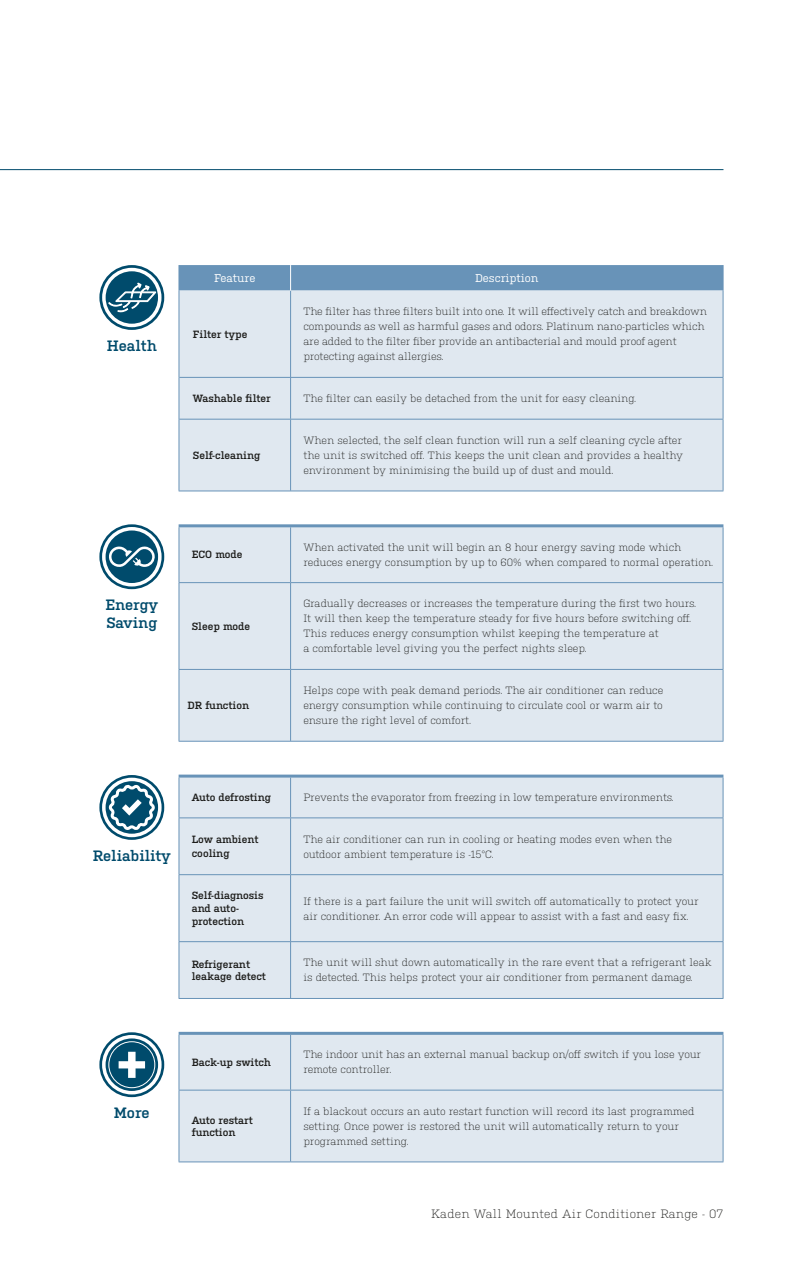
<style>
.page{position:relative;width:808px;height:1263px;background:#fff}
.page>*{position:absolute;margin:0;border:0;box-sizing:border-box;transform-origin:0 0}
.t1{font:700 52.5px "Gotham";color:#fff}
.t2{font:600 15px/18px "Kulturista";color:#004b6c}
.t3{font:300 12px "Kulturista";letter-spacing:.02em;color:#1d1d1b}
.t4{font:11.25px "Kulturista";color:#fff}
.t5{font:300 10.5px/15px "Kulturista";color:#1d1d1b}
.t6{font:600 10.5px/12.6px "Kulturista";color:#1d1d1b}
</style>
<div class="page">
<hr style="left:0;top:169px;width:723px;height:1px;background:#004b6c">
<svg style="left:179px;top:291px;width:544px;height:870px;background:#e2eaf1"></svg>
<hr style="left:290px;top:291px;width:1px;height:86px;background:#6893b8">
<hr style="left:290px;top:378px;width:1px;height:41px;background:#6893b8">
<hr style="left:723px;top:378px;width:1px;height:41px;background:#6893b8">
<hr style="left:290px;top:420px;width:1px;height:71px;background:#6893b8">
<hr style="left:723px;top:527px;width:1px;height:55px;background:#6893b8">
<hr style="left:723px;top:583px;width:1px;height:86px;background:#6893b8">
<hr style="left:723px;top:670px;width:1px;height:71px;background:#6893b8">
<hr style="left:723px;top:777px;width:1px;height:40px;background:#6893b8">
<hr style="left:723px;top:818px;width:1px;height:56px;background:#6893b8">
<hr style="left:723px;top:1035px;width:1px;height:55px;background:#6893b8">
<hr style="left:723px;top:1090px;width:1px;height:71px;background:#6893b8">
<hr style="left:291px;top:582px;width:432px;height:1px;background:#6893b8">
<hr style="left:291px;top:669px;width:432px;height:1px;background:#6893b8">
<hr style="left:291px;top:817px;width:432px;height:1px;background:#6893b8">
<hr style="left:291px;top:874px;width:432px;height:1px;background:#6893b8">
<hr style="left:291px;top:1090px;width:432px;height:1px;background:#6893b8">
<hr style="left:291px;top:1161px;width:432px;height:1px;background:#6893b8">
<hr style="left:179px;top:582px;width:112px;height:1px;background:#6893b8">
<hr style="left:179px;top:669px;width:112px;height:1px;background:#6893b8">
<hr style="left:179px;top:817px;width:112px;height:1px;background:#6893b8">
<hr style="left:179px;top:874px;width:112px;height:1px;background:#6893b8">
<hr style="left:179px;top:1090px;width:112px;height:1px;background:#6893b8">
<hr style="left:179px;top:1161px;width:112px;height:1px;background:#6893b8">
<hr style="left:290px;top:527px;width:1px;height:55px;background:#6893b8">
<hr style="left:290px;top:583px;width:1px;height:86px;background:#6893b8">
<hr style="left:290px;top:670px;width:1px;height:71px;background:#6893b8">
<hr style="left:290px;top:777px;width:1px;height:40px;background:#6893b8">
<hr style="left:290px;top:818px;width:1px;height:56px;background:#6893b8">
<hr style="left:290px;top:875px;width:1px;height:66px;background:#6893b8">
<hr style="left:290px;top:942px;width:1px;height:56px;background:#6893b8">
<hr style="left:290px;top:1035px;width:1px;height:55px;background:#6893b8">
<hr style="left:290px;top:1090px;width:1px;height:71px;background:#6893b8">
<hr style="left:179px;top:419px;width:544px;height:1px;background:#6893b8">
<hr style="left:179px;top:377px;width:544px;height:1px;background:#6893b8">
<hr style="left:179px;top:524px;width:544px;height:3px;background:#6893b8">
<hr style="left:179px;top:774px;width:544px;height:3px;background:#6893b8">
<hr style="left:179px;top:1032px;width:544px;height:3px;background:#6893b8">
<hr style="left:723px;top:420px;width:1px;height:71px;background:#6893b8">
<hr style="left:179px;top:491px;width:544px;height:1px;background:#6893b8">
<hr style="left:179px;top:741px;width:544px;height:1px;background:#6893b8">
<hr style="left:723px;top:875px;width:1px;height:66px;background:#6893b8">
<hr style="left:179px;top:941px;width:544px;height:1px;background:#6893b8">
<hr style="left:723px;top:942px;width:1px;height:56px;background:#6893b8">
<hr style="left:179px;top:998px;width:544px;height:1px;background:#6893b8">
<hr style="left:179px;top:291px;width:1px;height:86px;background:#6893b8">
<hr style="left:179px;top:377px;width:1px;height:42px;background:#6893b8">
<hr style="left:179px;top:419px;width:1px;height:72px;background:#6893b8">
<hr style="left:179px;top:527px;width:1px;height:55px;background:#6893b8">
<hr style="left:179px;top:583px;width:1px;height:86px;background:#6893b8">
<hr style="left:179px;top:670px;width:1px;height:71px;background:#6893b8">
<hr style="left:179px;top:777px;width:1px;height:40px;background:#6893b8">
<hr style="left:179px;top:818px;width:1px;height:56px;background:#6893b8">
<hr style="left:179px;top:875px;width:1px;height:66px;background:#6893b8">
<hr style="left:179px;top:942px;width:1px;height:56px;background:#6893b8">
<hr style="left:179px;top:1035px;width:1px;height:55px;background:#6893b8">
<hr style="left:179px;top:1090px;width:1px;height:71px;background:#6893b8">
<hr style="left:723px;top:291px;width:1px;height:86px;background:#6893b8">
<svg style="left:179px;top:265px;width:545px;height:26px;background:#6c95b9"></svg>
<svg style="left:99px;top:265px;width:65px;height:65px;background:#39738c"></svg>
<div style="left:102px;top:268px;width:59px;height:59px;border:3px solid #fff;border-radius:50%"></div>
<svg style="left:108px;top:282px;width:48px;height:31px"></svg>
<svg style="left:99px;top:524px;width:65px;height:65px;background:#306d88"></svg>
<div style="left:102px;top:527px;width:60px;height:59px;border:3px solid #fff;border-radius:50%"></div>
<svg style="left:108px;top:546px;width:47px;height:22px"></svg>
<svg style="left:99px;top:775px;width:65px;height:65px"></svg>
<div style="left:102px;top:778px;width:60px;height:59px;border:3px solid #fff;border-radius:50%"></div>
<svg style="left:106px;top:782px;width:52px;height:58px"></svg>
<svg style="left:99px;top:1032px;width:65px;height:65px"></svg>
<svg style="left:104px;top:1037px;width:56px;height:56px"></svg>
<div style="left:102px;top:1035px;width:60px;height:59px;border:3px solid #fff;border-radius:50%"></div>
<div style="left:109px;top:1042px;width:46px;height:46px;background:#004b6c;border-radius:50%"></div>
<div style="left:108px;top:1041px;width:47px;height:47px;border:1px solid #fff;border-radius:50%"></div>
<h2 class="t2" style="left:107px;top:339px;width:52px">Health</h2>
<p class="t4" style="left:214px;top:274px;width:43px">Feature</p>
<p class="t4" style="left:475px;top:274px;width:65px">Description</p>
<p class="t6" style="left:193px;top:329px;width:56px">Filter type</p>
<p class="t5" style="left:303px;top:305px;width:405px">The filter has three filters built into one. It will effectively catch and breakdown compounds as well as harmful gases and odors. Platinum nano-particles which are added to the filter fiber provide an antibacterial and mould proof agent protecting against allergies.</p>
<p class="t6" style="left:193px;top:393px;width:79px">Washable filter</p>
<p class="t5" style="left:303px;top:392px;width:334px">The filter can easily be detached from the unit for easy cleaning.</p>
<p class="t6" style="left:193px;top:450px;width:69px">Self-cleaning</p>
<p class="t5" style="left:303px;top:433px;width:381px">When selected, the self clean function will run a self cleaning cycle after the unit is switched off. This keeps the unit clean and provides a healthy environment by minimising the build up of dust and mould.</p>
<h2 class="t2" style="left:106px;top:597px;width:54px">Energy<br>Saving</h2>
<p class="t6" style="left:192px;top:549px;width:52px">ECO mode</p>
<p class="t5" style="left:303px;top:540px;width:411px">When activated the unit will begin an 8 hour energy saving mode which reduces energy consumption by up to 60% when compared to normal operation.</p>
<p class="t6" style="left:192px;top:621px;width:60px">Sleep mode</p>
<p class="t6" style="left:187px;top:700px;width:63px">DR function</p>
<p class="t5" style="left:303px;top:597px;width:394px">Gradually decreases or increases the temperature during the first two hours.<br>It will then keep the temperature steady for five hours before switching off.<br>This reduces energy consumption whilst keeping the temperature at<br>a comfortable level giving you the perfect nights sleep.</p>
<p class="t5" style="left:303px;top:684px;width:361px;text-align:justify">Helps cope with peak demand periods. The air conditioner can reduce energy consumption while continuing to circulate cool or warm air to ensure the right level of comfort.</p>
<h2 class="t2" style="left:93px;top:849px;width:79px">Reliability</h2>
<p class="t6" style="left:192px;top:792px;width:81px">Auto defrosting</p>
<p class="t5" style="left:303px;top:790px;width:372px">Prevents the evaporator from freezing in low temperature environments.</p>
<p class="t6" style="left:192px;top:834px;width:69px;line-height:13.5px">Low ambient cooling</p>
<p class="t5" style="left:303px;top:832px;width:370px">The air conditioner can run in cooling or heating modes even when the outdoor ambient temperature is -15°C.</p>
<p class="t6" style="left:192px;top:891px;width:73px">Self-diagnosis and auto&shy;protection</p>
<p class="t5" style="left:303px;top:894px;width:397px">If there is a part failure the unit will switch off automatically to protect your air conditioner. An error code will appear to assist with a fast and easy fix.</p>
<p class="t6" style="left:192px;top:959px;width:76px">Refrigerant leakage detect</p>
<p class="t5" style="left:303px;top:956px;width:410px">The unit will shut down automatically in the rare event that a refrigerant leak is detected. This helps protect your air conditioner from permanent damage.</p>
<h1 class="t1" style="left:115px;top:1034px;width:35px">+</h1>
<h2 class="t2" style="left:114px;top:1105px;width:37px">More</h2>
<p class="t6" style="left:192px;top:1057px;width:81px">Back-up switch</p>
<p class="t5" style="left:303px;top:1047px;width:399px">The indoor unit has an external manual backup on/off switch if you lose your remote controller.</p>
<p class="t6" style="left:192px;top:1115px;width:63px">Auto restart function</p>
<p class="t5" style="left:303px;top:1104px;width:392px">If a blackout occurs an auto restart function will record its last programmed setting. Once power is restored the unit will automatically return to your programmed setting.</p>
<p class="t3" style="left:431px;top:1208px;width:293px">Kaden Wall Mounted Air Conditioner Range - 07</p>
</div>
